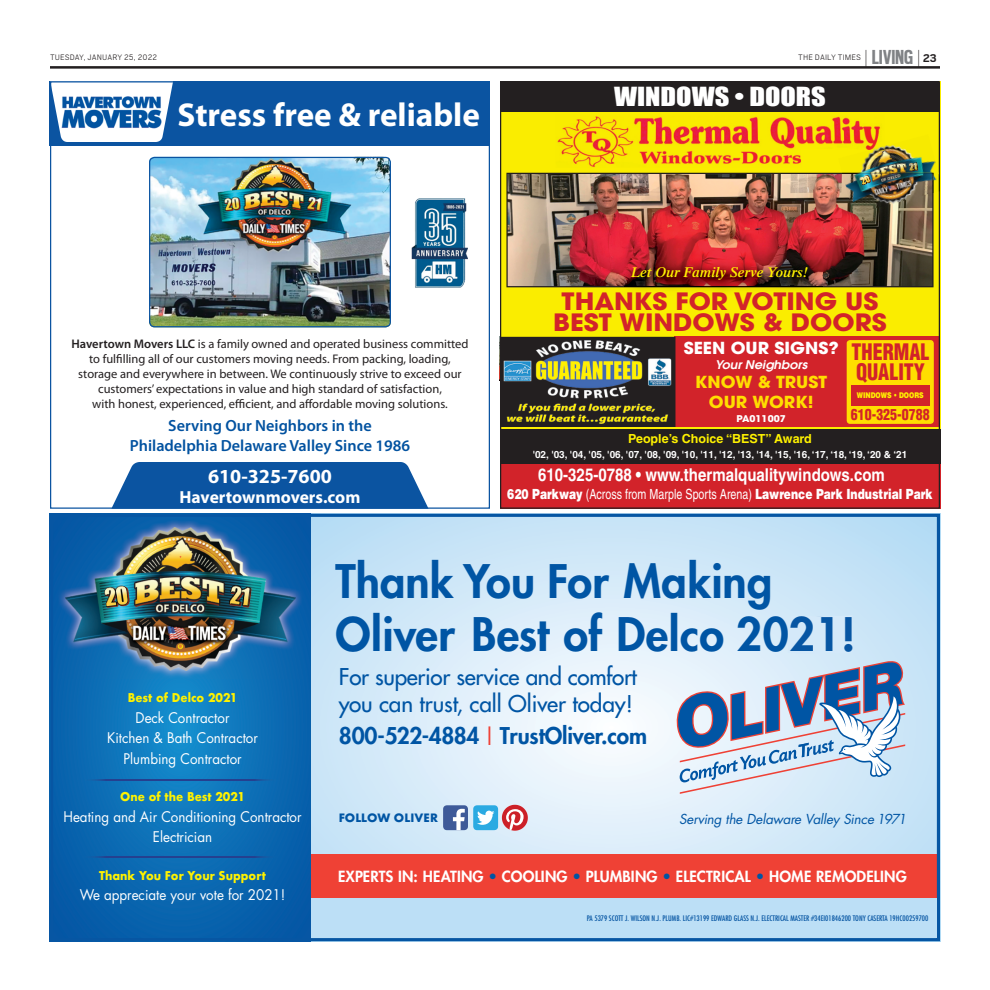
<style>
.page{position:relative;width:990px;height:990px;background:#fff}
.page>*{position:absolute;margin:0;border:0;box-sizing:border-box;transform-origin:0 0}
.t1{font:800 45px/53.8px "Futura";letter-spacing:.01em;color:#0055a4}
.t2{font:800 45px "Futura";color:#0756a3}
.t3{font:700 33.25px "Myriad Pro";color:#fff}
.t4{font:24.38px "Impact";color:#fff;scale:1.16 1}
.t5{font:700 23.75px/21.2px "Avant Garde";color:#d2232a;text-align:center;scale:1.1 1}
.t6{font:22.5px/27px "Futura";letter-spacing:-.015em;color:#0055a4}
.t7{font:800 22.5px "Futura";letter-spacing:-.005em;color:#0055a4}
.t8{font:700 22.5px "Scout Cond";color:#808285}
.t9{font:900 condensed 22.25px/20px "Helvetica";color:#d2232a;scale:.9 1}
.t10{font:700 20px "Myriad Pro";color:#fff}
.t11{font:700 17.75px "Helvetica";color:#fff;scale:.85 1}
.t12{font:700 17.5px "Myriad Pro";color:#fff}
.t13{font:700 16.5px/19.8px "Avant Garde";color:#ffde00;text-align:center;scale:1.06 1}
.t14{font:700 16.5px "Avant Garde";color:#fff;scale:1.06 1}
.t15{font:600 16.12px/19.4px "Myriad Pro";color:#0252a0;text-align:center}
.t16{font:800 15px "Futura";letter-spacing:.01em;color:#fff}
.t17{font:900 condensed 14.88px "Helvetica";color:#d2232a;scale:.93 1}
.t18{font:14.38px/20.4px "Futura";color:#fff;text-align:center;scale:.93 1}
.t19{font:italic 600 14.25px "Times";color:#fff200}
.t20{font:900 14px "Helvetica";color:#fff;scale:.77 1}
.t21{font:italic 13.38px "Futura";letter-spacing:-.01em;color:#0055a4}
.t22{font:12.5px/15px "Myriad Pro";color:#231f20;text-align:center}
.t23{font:700 12.5px "Helvetica";color:#fff200}
.t24{font:700 11.88px "Futura";color:#fff200;scale:.93 1}
.t25{font:italic 600 11.88px "Avant Garde";color:#fff;scale:1.06 1}
.t26{font:700 11.25px "Futura";color:#0055a4}
.t27{font:700 10px "Helvetica";color:#fff}
.t28{font:700 9.25px "Avant Garde";color:#fff;scale:1.06 1}
.t29{font:300 8.75px "Cub Scout";letter-spacing:.01em;color:#231f20}
.t30{font:900 7.88px "Helvetica";color:#fff200;scale:.8 1}
.t31{font:condensed 7.5px "Futura";color:#0756a3;scale:1.06 1}
.t32{font:condensed 7.5px "Futura";letter-spacing:.025em;color:#0055a4}
.s1{font-family:"Cub Scout";font-weight:300;font-size:21.5px;color:#231f20}
.s2{font-family:"Cub Scout";font-size:12.5px;color:#231f20}
.s3{font-weight:600}
.s4{font-weight:400}
.s5{font-family:"Futura Std"}
.s6{font-weight:400;color:#ef4135}
.s7{color:#0055a4}
</style>
<div class="page">
<img style="left:50px;top:514px;width:262px;height:427px">
<svg style="left:312px;top:514px;width:628px;height:427px;background:#d7d1dc"></svg>
<img style="left:84px;top:779px;width:193px;height:2px">
<img style="left:84px;top:856px;width:193px;height:2px">
<svg style="left:675px;top:615px;width:230px;height:179px;background:#b4c6de"></svg>
<div style="left:51px;top:514px;width:888px;height:427px;border:2px solid #0756a3"></div>
<div style="left:312px;top:899px;width:625px;height:39px;background:#bcdff6"></div>
<img style="left:58px;top:520px;width:244px;height:158px">
<img style="left:65px;top:528px;width:231px;height:143px">
<img style="left:105px;top:586px;width:25px;height:22px">
<img style="left:105px;top:586px;width:22px;height:21px">
<img style="left:106px;top:588px;width:22px;height:19px">
<img style="left:105px;top:587px;width:20px;height:19px">
<img style="left:106px;top:588px;width:21px;height:18px">
<img style="left:229px;top:586px;width:22px;height:22px">
<img style="left:229px;top:585px;width:21px;height:1px">
<img style="left:229px;top:586px;width:21px;height:20px">
<img style="left:231px;top:589px;width:19px;height:17px">
<img style="left:230px;top:586px;width:19px;height:19px">
<img style="left:231px;top:588px;width:18px;height:17px">
<div style="left:50px;top:81px;width:440px;height:65px;background:#0b54a1"></div>
<img style="left:149px;top:157px;width:242px;height:170px">
<div style="left:149px;top:157px;width:242px;height:170px;border:1px solid #0b54a1;border-radius:5px"></div>
<svg style="left:112px;top:462px;width:316px;height:45px;background:#1c60a7"></svg>
<img style="left:412px;top:198px;width:56px;height:90px">
<svg style="left:52px;top:83px;width:121px;height:59px"></svg>
<img style="left:61px;top:92px;width:101px;height:40px">
<div style="left:500px;top:81px;width:440px;height:428px;background:#faed00"></div>
<img style="left:557px;top:116px;width:324px;height:51px">
<img style="left:508px;top:175px;width:424px;height:110px">
<div style="left:506px;top:173px;width:428px;height:114px;border:1px solid #231f20"></div>
<img style="left:624px;top:260px;width:198px;height:32px">
<svg style="left:624px;top:287px;width:198px;height:1px"></svg>
<img style="left:624px;top:286px;width:198px;height:1px">
<div style="left:501px;top:81px;width:438px;height:31px;background:#231f20"></div>
<div style="left:674px;top:337px;width:266px;height:90px;background:#d2232a"></div>
<img style="left:502px;top:337px;width:173px;height:90px">
<div style="left:500px;top:454px;width:440px;height:55px;background:#d2232a"></div>
<div style="left:500px;top:430px;width:440px;height:34px;background:#231f20"></div>
<div style="left:847px;top:341px;width:86px;height:82px;background:#ffde00;border-radius:3px"></div>
<div style="left:847px;top:340px;width:87px;height:84px;border:1px solid #ffde00;border-radius:3px"></div>
<div style="left:851px;top:385px;width:79px;height:21px;background:#d2232a"></div>
<img style="left:838px;top:134px;width:101px;height:59px">
<img style="left:869px;top:146px;width:15px;height:4px">
<img style="left:842px;top:193px;width:90px;height:22px">
<img style="left:933px;top:173px;width:1px;height:20px">
<img style="left:842px;top:173px;width:91px;height:20px">
<svg style="left:939px;top:173px;width:1px;height:19px"></svg>
<svg style="left:860px;top:175px;width:11px;height:10px"></svg>
<svg style="left:909px;top:163px;width:9px;height:8px"></svg>
<hr style="left:50px;top:66px;width:890px;height:3px;background:#231f20">
<p class="t29" style="left:50px;top:55px;width:109px">TUESDAY, JANUARY 25, 2022</p>
<p class="t29" style="left:798px;top:55px;width:65px">THE DAILY TIMES</p>
<h3 class="t8" style="left:865px;top:43px;width:74px"><span class="s1">|</span> LIVING <span class="s1">|</span> <span class="s2">23</span></h3>
<h2 class="t3" style="left:178px;top:95px;width:304px">Stress free &amp; reliable</h2>
<h3 class="t4" style="left:614px;top:83px;width:184px">WINDOWS • DOORS</h3>
<p class="t22" style="left:71px;top:337px;width:399px"><span class="s3">Havertown Movers LLC</span> is a family owned and operated business committed to fulfilling all of our customers moving needs. From packing, loading, storage and everywhere in between. We continuously strive to exceed our customers’expectations in value and high standard of satisfaction,<br>with honest, experienced, efficient, and affordable moving solutions.</p>
<p class="t15" style="left:130px;top:418px;width:282px">Serving Our Neighbors in the<br>Philadelphia Delaware Valley Since 1986</p>
<h3 class="t10" style="left:208px;top:464px;width:125px">610-325-7600</h3>
<h3 class="t12" style="left:180px;top:487px;width:182px">Havertownmovers.com</h3>
<p class="t19" style="left:631px;top:264px;width:179px">Let Our Family Serve Yours!</p>
<h3 class="t5" style="left:553px;top:294px;width:305px">THANKS FOR VOTING US<br>BEST WINDOWS &amp; DOORS</h3>
<h3 class="t14" style="left:684px;top:342px;width:148px">SEEN OUR SIGNS?</h3>
<p class="t25" style="left:715px;top:357px;width:88px">Your Neighbors</p>
<h3 class="t13" style="left:695px;top:375px;width:126px">KNOW &amp; TRUST<br>OUR WORK!</h3>
<p class="t28" style="left:737px;top:415px;width:48px">PA011007</p>
<p class="t23" style="left:628px;top:434px;width:185px">People’s Choice “BEST” Award</p>
<p class="t27" style="left:533px;top:451px;width:376px">'02, '03, '04, '05, '06, '07, '08, '09, '10, '11, '12, '13, '14, '15, '16, ‘17, ‘18, ‘19, ‘20 &amp; ‘21</p>
<h3 class="t11" style="left:538px;top:468px;width:409px">610-325-0788 • www.thermalqualitywindows.com</h3>
<p class="t20" style="left:507px;top:484px;width:554px">620 Parkway <span class="s4">(Across from Marple Sports Arena)</span> Lawrence Park Industrial Park</p>
<h3 class="t9" style="left:852px;top:344px;width:88px">THERMAL<br>QUALITY</h3>
<p class="t17" style="left:851px;top:409px;width:86px">610-325-0788</p>
<p class="t30" style="left:857px;top:391px;width:85px">WINDOWS • DOORS</p>
<p class="t24" style="left:128px;top:691px;width:119px">Best of Delco 2021</p>
<p class="t18" style="left:107px;top:709px;width:164px">Deck Contractor<br>Kitchen &amp; Bath Contractor<br>Plumbing Contractor</p>
<p class="t24" style="left:120px;top:790px;width:136px">One of the Best 2021</p>
<p class="t18" style="left:63px;top:808px;width:258px">Heating and Air Conditioning Contractor<br>Electrician</p>
<p class="t24" style="left:99px;top:869px;width:181px">Thank You For Your Support</p>
<p class="t18" style="left:80px;top:886px;width:223px">We appreciate your vote for 2021!</p>
<h1 class="t1" style="left:336px;top:559px;width:509px">Thank You For Making<br>Oliver Best of Delco 201<span class="s5">8</span>!</h1>
<h3 class="t6" style="left:339px;top:663px;width:300px">For superior service and comfort you can trust, call Oliver today!</h3>
<h3 class="t7" style="left:339px;top:727px;width:310px">800-522-4884 <span class="s6">|</span> TrustOliver.com</h3>
<h1 class="t2" style="left:789px;top:606px;width:69px">21!</h1>
<p class="t26" style="left:339px;top:812px;width:101px">FOLLOW OLIVER</p>
<p class="t21" style="left:679px;top:810px;width:229px">Serving the Delaware Valley Since 1971</p>
<p class="t16" style="left:338px;top:870px;width:570px">EXPERTS IN: HEATING <span class="s7">•</span> COOLING <span class="s7">•</span> PLUMBING <span class="s7">•</span> ELECTRICAL <span class="s7">•</span> HOME REMODELING</p>
<p class="t32" style="left:682px;top:915px;width:226px">PA 5379 • SCOTT J. WILSON N.J. PLUMB. LIC. #13199 • N.J. HIC #13VH06849100 • (09/17)</p>
<p class="t31" style="left:587px;top:915px;width:324px">PA 5379 SCOTT J. WILSON N.J. PLUMB. LIC#13199 EDWARD GLASS N.J. ELECTRICAL MASTER #34EI01846200 TONY CASERTA 19HC00259700</p>
</div>
